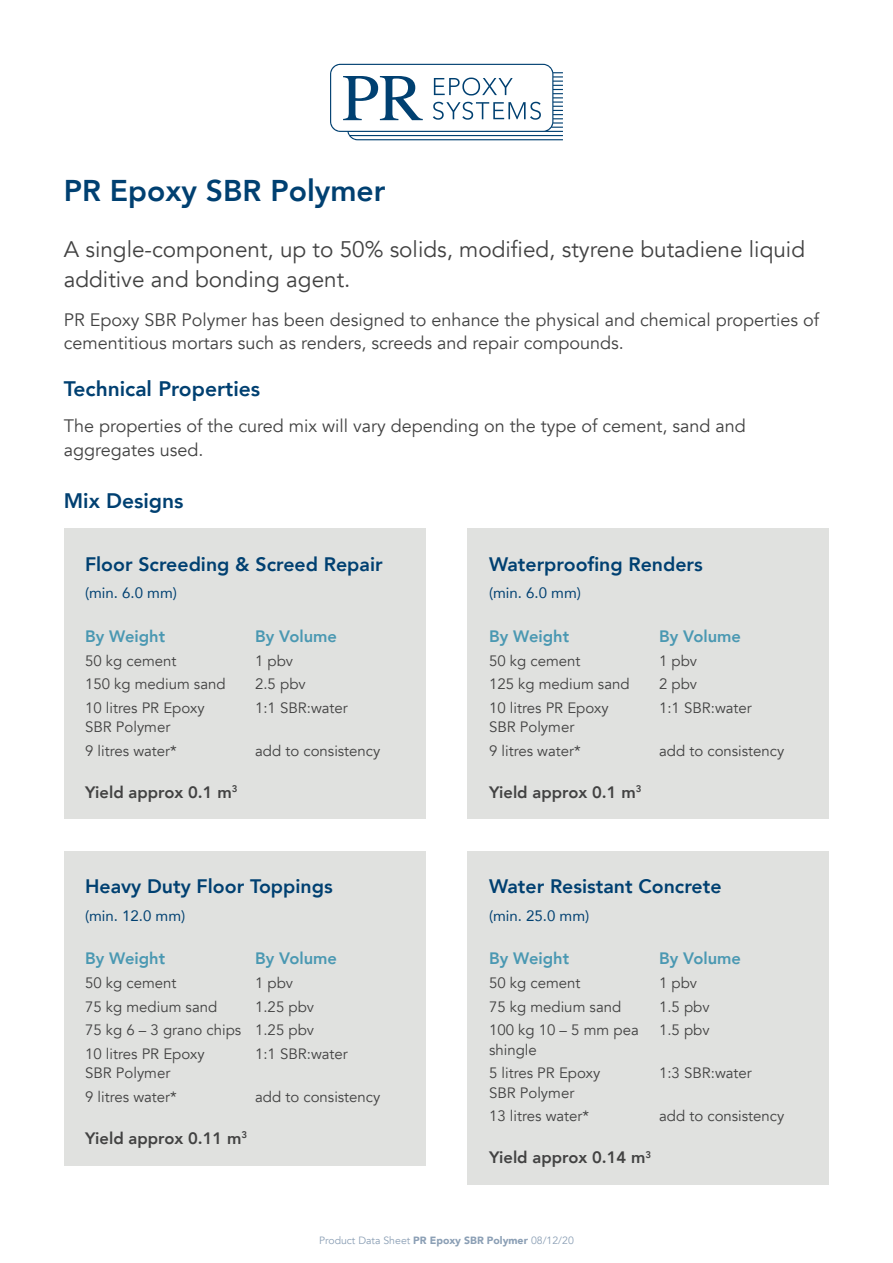
<style>
.page{position:relative;width:893px;height:1263px;background:#fff}
.page>*{position:absolute;margin:0;border:0;box-sizing:border-box;transform-origin:0 0}
.t1{font:800 30px "Avenir";color:#004071}
.t2{font:22.5px/29.2px "Avenir";color:#424242}
.t3{font:800 21px "Avenir";color:#004071}
.t4{font:800 19.5px "Avenir";color:#004071}
.t5{font:18px/23.4px "Avenir";color:#424242}
.t6{font:800 16.5px "Avenir";color:#424242}
.t7{font:800 16.5px "Avenir";color:#4a98b2}
.t8{font:15px/19.5px "Avenir";color:#424242}
.t9{font:15px "Avenir";color:#004071}
.t10{font:10.5px "Avenir";color:#8b9fb5}
.s1{font-weight:900}
</style>
<div class="page">
<svg style="left:330px;top:64px;width:233px;height:76px"></svg>
<div style="left:64px;top:529px;width:361px;height:290px;background:#e0e1df"></div>
<div style="left:64px;top:851px;width:361px;height:314px;background:#e0e1df"></div>
<div style="left:468px;top:529px;width:361px;height:290px;background:#e0e1df"></div>
<div style="left:468px;top:851px;width:361px;height:334px;background:#e0e1df"></div>
<h1 class="t1" style="left:64px;top:167px;width:323px">PR Epoxy SBR Polymer</h1>
<h2 class="t2" style="left:64px;top:235px;width:743px">A single-component, up to 50% solids, modified, styrene butadiene liquid additive and bonding agent.</h2>
<p class="t5" style="left:64px;top:308px;width:757px">PR Epoxy SBR Polymer has been designed to enhance the physical and chemical properties of cementitious mortars such as renders, screeds and repair compounds.</p>
<h3 class="t3" style="left:64px;top:372px;width:198px">Technical Properties</h3>
<p class="t5" style="left:64px;top:415px;width:684px">The properties of the cured mix will vary depending on the type of cement, sand and aggregates used.</p>
<h3 class="t3" style="left:64px;top:485px;width:121px">Mix Designs</h3>
<h3 class="t4" style="left:85px;top:549px;width:299px">Floor Screeding &amp; Screed Repair</h3>
<p class="t9" style="left:85px;top:581px;width:93px">(min. 6.0 mm)</p>
<p class="t7" style="left:85px;top:623px;width:82px">By Weight</p>
<p class="t7" style="left:255px;top:623px;width:83px">By Volume</p>
<p class="t8" style="left:85px;top:651px;width:93px">50 kg cement</p>
<p class="t8" style="left:255px;top:651px;width:40px">1 pbv</p>
<p class="t8" style="left:85px;top:675px;width:142px">150 kg medium sand</p>
<p class="t8" style="left:255px;top:675px;width:52px">2.5 pbv</p>
<p class="t8" style="left:85px;top:698px;width:121px">10 litres PR Epoxy<br>SBR Polymer</p>
<p class="t8" style="left:255px;top:698px;width:94px">1:1 SBR:water</p>
<p class="t8" style="left:85px;top:741px;width:93px">9 litres water*</p>
<p class="t8" style="left:255px;top:741px;width:127px">add to consistency</p>
<p class="t6" style="left:85px;top:779px;width:154px">Yield approx 0.1 m<sup>3</sup></p>
<h3 class="t4" style="left:85px;top:871px;width:249px">Heavy Duty Floor Toppings</h3>
<p class="t9" style="left:85px;top:903px;width:102px">(min. 12.0 mm)</p>
<p class="t7" style="left:85px;top:946px;width:82px">By Weight</p>
<p class="t7" style="left:255px;top:946px;width:83px">By Volume</p>
<p class="t8" style="left:85px;top:974px;width:93px">50 kg cement</p>
<p class="t8" style="left:255px;top:974px;width:40px">1 pbv</p>
<p class="t8" style="left:85px;top:997px;width:134px">75 kg medium sand</p>
<p class="t8" style="left:85px;top:995px;width:231px;line-height:23.5px;text-align:justify;text-indent:170px">1.25 pbv 75 kg 6 – 3 grano chips 1.25 pbv 10 litres PR Epoxy</p>
<p class="t8" style="left:85px;top:1064px;width:87px">SBR Polymer</p>
<p class="t8" style="left:255px;top:1044px;width:94px">1:1 SBR:water</p>
<p class="t8" style="left:85px;top:1087px;width:93px">9 litres water*</p>
<p class="t8" style="left:255px;top:1087px;width:127px">add to consistency</p>
<p class="t6" style="left:85px;top:1125px;width:164px">Yield approx 0.11 m<sup>3</sup></p>
<h3 class="t4" style="left:489px;top:549px;width:215px">Waterproofing Renders</h3>
<p class="t9" style="left:489px;top:581px;width:93px">(min. 6.0 mm)</p>
<p class="t7" style="left:489px;top:623px;width:82px">By Weight</p>
<p class="t7" style="left:659px;top:623px;width:83px">By Volume</p>
<p class="t8" style="left:489px;top:651px;width:93px">50 kg cement</p>
<p class="t8" style="left:659px;top:651px;width:40px">1 pbv</p>
<p class="t8" style="left:489px;top:675px;width:142px">125 kg medium sand</p>
<p class="t8" style="left:659px;top:675px;width:40px">2 pbv</p>
<p class="t8" style="left:489px;top:698px;width:121px">10 litres PR Epoxy<br>SBR Polymer</p>
<p class="t8" style="left:659px;top:698px;width:94px">1:1 SBR:water</p>
<p class="t8" style="left:489px;top:741px;width:93px">9 litres water*</p>
<p class="t8" style="left:659px;top:741px;width:127px">add to consistency</p>
<p class="t6" style="left:489px;top:779px;width:154px">Yield approx 0.1 m<sup>3</sup></p>
<h3 class="t4" style="left:489px;top:871px;width:234px">Water Resistant Concrete</h3>
<p class="t9" style="left:489px;top:903px;width:102px">(min. 25.0 mm)</p>
<p class="t7" style="left:489px;top:946px;width:82px">By Weight</p>
<p class="t7" style="left:659px;top:946px;width:83px">By Volume</p>
<p class="t8" style="left:489px;top:974px;width:93px">50 kg cement</p>
<p class="t8" style="left:659px;top:974px;width:40px">1 pbv</p>
<p class="t8" style="left:489px;top:997px;width:134px">75 kg medium sand</p>
<p class="t8" style="left:659px;top:997px;width:52px">1.5 pbv</p>
<p class="t8" style="left:489px;top:1021px;width:151px">100 kg 10 – 5 mm pea shingle</p>
<p class="t8" style="left:659px;top:1021px;width:52px">1.5 pbv</p>
<p class="t8" style="left:489px;top:1064px;width:113px">5 litres PR Epoxy<br>SBR Polymer</p>
<p class="t8" style="left:659px;top:1064px;width:94px">1:3 SBR:water</p>
<p class="t8" style="left:489px;top:1107px;width:102px">13 litres water*</p>
<p class="t8" style="left:659px;top:1107px;width:127px">add to consistency</p>
<p class="t6" style="left:489px;top:1145px;width:164px">Yield approx 0.14 m<sup>3</sup></p>
<p class="t10" style="left:319px;top:1234px;width:256px">Product Data Sheet <span class="s1">PR Epoxy SBR Polymer</span> 08/12/20</p>
</div>
